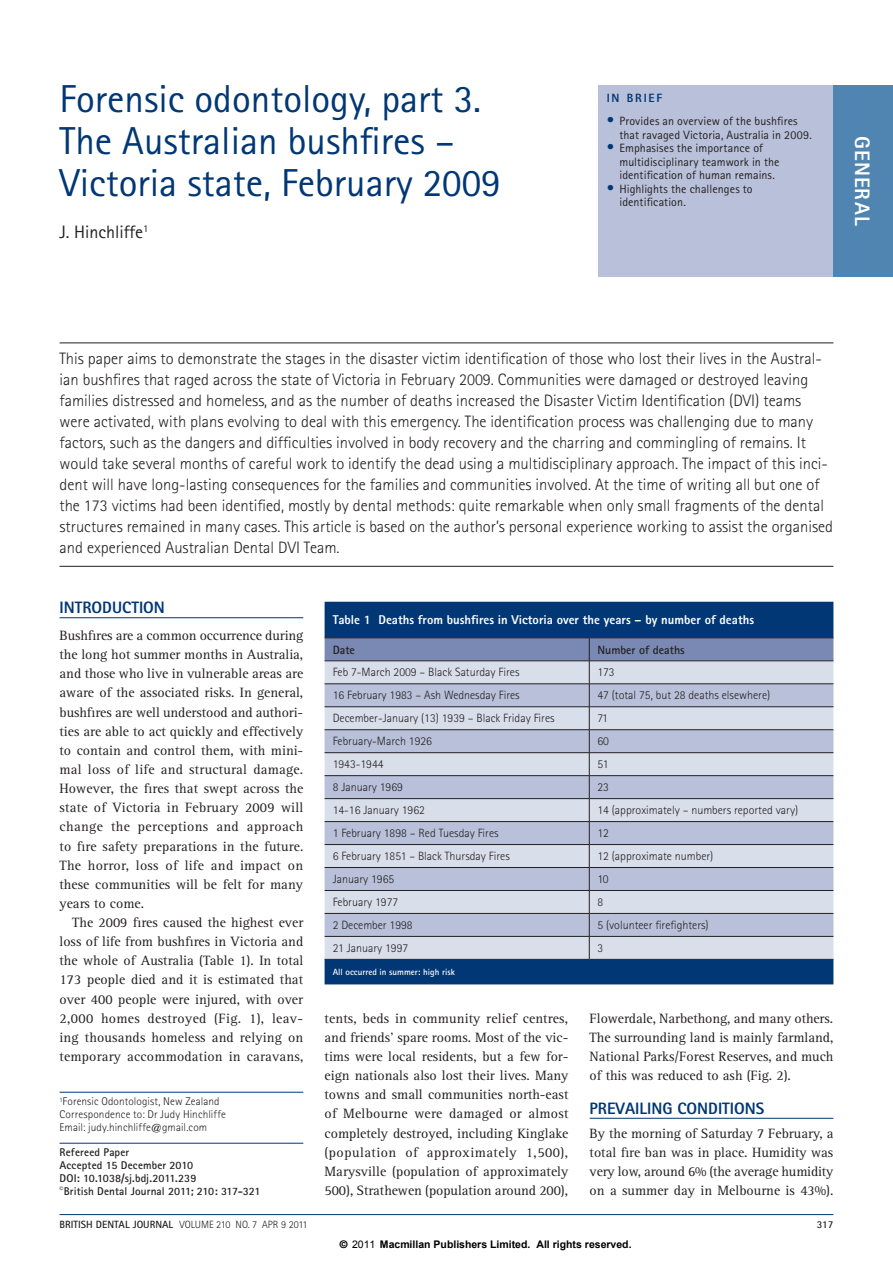
<style>
.page{position:relative;width:893px;height:1263px;background:#fff}
.page>*{position:absolute;margin:0;border:0;box-sizing:border-box;transform-origin:0 0}
.head{font:39px/42px "Rotis Sans Serif Std";color:#013775}
.t1{font:800 21px "Rotis Sans Serif Std";letter-spacing:.045em;color:#fff}
.author{font:18px "Rotis Sans Serif Std";color:#231f20}
.abstract{font:300 16.5px/21px "Rotis Sans Serif Std";color:#231f20}
.crosshead_1{font:800 16.5px "Rotis Sans Serif Std";color:#013775}
.body{font:13.95px/19.2px "Rotis Serif Std";color:#231f20;text-align:justify}
.body_fullout{font:13.95px/19.2px "Rotis Serif Std";color:#231f20;text-align:justify}
.table_fig_caption{font:800 12.75px "Rotis Sans Serif Std";color:#fff}
.table_text{font:300 12px "Rotis Sans Serif Std";color:#231f20}
.in_brief{font:12px/13.5px "Rotis Sans Serif Std";letter-spacing:.01em;color:#231f20}
.table_text_bold{font:700 12px "Rotis Sans Serif Std";color:#231f20}
.t2{font:800 12px "Rotis Sans Serif Std";letter-spacing:.15em;color:#013775}
.article_details{font:700 11.25px/12.8px "Rotis Sans Serif Std";letter-spacing:.01em;color:#231f20}
.author_biog{font:300 11.25px/12.8px "Rotis Sans Serif Std";letter-spacing:.01em;color:#231f20}
.t3{font:700 10.5px "Arial";color:#000}
.t4{font:300 10.5px "Rotis Sans Serif Std";color:#231f20}
.t5{font:700 10.5px "Rotis Sans Serif Std";color:#231f20}
.table_text_bold-2{font:700 9px "Rotis Sans Serif Std";color:#fff}
.s1{font-family:"Rotis Sans Serif Std 2";font-size:15px;color:#013775}
.s2{font-weight:700}
.s3{font-family:"Helvetica"}
.s4{font-weight:400}
</style>
<div class="page">
<hr style="left:60px;top:617px;width:243px;height:1px;background:#013775">
<hr style="left:60px;top:343px;width:773px;height:1px;background:#231f20">
<hr style="left:60px;top:566px;width:773px;height:1px;background:#231f20">
<hr style="left:590px;top:1118px;width:243px;height:1px;background:#013775">
<hr style="left:60px;top:1092px;width:243px;height:1px;background:#013775">
<hr style="left:60px;top:1143px;width:243px;height:1px;background:#013775">
<div style="left:598px;top:85px;width:295px;height:191px;background:#b9c0d9"></div>
<div style="left:833px;top:85px;width:60px;height:191px;background:#5085b2"></div>
<div style="left:325px;top:602px;width:508px;height:382px;background:#013775"></div>
<hr style="left:589px;top:637px;width:244px;height:1px;background:#231f20">
<svg style="left:325px;top:638px;width:508px;height:321px;background:#bcc2d6"></svg>
<hr style="left:325px;top:637px;width:264px;height:1px;background:#231f20">
<hr style="left:325px;top:959px;width:264px;height:1px;background:#231f20">
<hr style="left:589px;top:959px;width:244px;height:1px;background:#231f20">
<hr style="left:333px;top:630px;width:492px;height:1px;background:#013775">
<hr style="left:60px;top:1214px;width:773px;height:1px;background:#013775">
<p class="head" style="left:60px;top:77px;width:443px">Forensic odontology, part 3.<br>The Australian bushfires –<br>Victoria state, February 2009</p>
<p class="author" style="left:60px;top:222px;width:90px">J. Hinchliffe<sup>1</sup></p>
<p class="t2" style="left:607px;top:90px;width:57px">IN BRIEF</p>
<p class="in_brief" style="left:619px;top:114px;width:194px;text-indent:-13px"><span class="s1">•</span> Provides an overview of the bushfires that ravaged Victoria, Australia in 2009.</p>
<p class="in_brief" style="left:619px;top:141px;width:162px;text-indent:-13px"><span class="s1">•</span> Emphasises the importance of multidisciplinary teamwork in the identification of human remains.</p>
<p class="in_brief" style="left:619px;top:182px;width:135px;text-indent:-13px"><span class="s1">•</span> Highlights the challenges to identification.</p>
<p class="t1" style="left:876px;top:136px;width:91px;rotate:90deg">GENERAL</p>
<p class="abstract" style="left:60px;top:348px;width:775px">This paper aims to demonstrate the stages in the disaster victim identification of those who lost their lives in the Austral&shy;ian bushfires that raged across the state of Victoria in February 2009. Communities were damaged or destroyed leaving families distressed and homeless, and as the number of deaths increased the Disaster Victim Identification (DVI) teams were activated, with plans evolving to deal with this emergency. The identification process was challenging due to many factors, such as the dangers and difficulties involved in body recovery and the charring and commingling of remains. It would take several months of careful work to identify the dead using a multidisciplinary approach. The impact of this inci&shy;dent will have long-lasting consequences for the families and communities involved. At the time of writing all but one of the 173 victims had been identified, mostly by dental methods: quite remarkable when only small fragments of the dental structures remained in many cases. This article is based on the author’s personal experience working to assist the organised and experienced Australian Dental DVI Team.</p>
<p class="crosshead_1" style="left:60px;top:597px;width:107px">INTRODUCTION</p>
<p class="body_fullout" style="left:60px;top:626px;width:245px">Bushfires are a common occurrence during the long hot summer months in Australia, and those who live in vulnerable areas are aware of the associated risks. In general, bushfires are well understood and authori&shy;ties are able to act quickly and effectively to contain and control them, with mini&shy;mal loss of life and structural damage.<br>However, the fires that swept across the state of Victoria in February 2009 will change the perceptions and approach to fire safety preparations in the future.<br>The horror, loss of life and impact on these communities will be felt for many years to come.</p>
<p class="body" style="left:60px;top:913px;width:245px;text-indent:13px">The 2009 fires caused the highest ever loss of life from bushfires in Victoria and the whole of Australia (Table 1). In total 173 people died and it is estimated that over 400 people were injured, with over 2,000 homes destroyed (Fig. 1), leav&shy;ing thousands homeless and relying on temporary accommodation in caravans,</p>
<p class="author_biog" style="left:60px;top:1095px;width:168px"><sup>1</sup>Forensic Odontologist, New Zealand<br>Correspondence to: Dr Judy Hinchliffe<br>Email: judy.hinchliffe@gmail.com</p>
<p class="article_details" style="left:60px;top:1146px;width:203px">Refereed Paper<br>Accepted 15 December 2010<br>DOI: 10.1038/sj.bdj.2011.239<br><sup>©</sup>British Dental Journal 2011; 210: 317-321</p>
<p class="table_fig_caption" style="left:333px;top:611px;width:423px">Table 1 Deaths from bushfires in Victoria over the years – by number of deaths</p>
<p class="table_text_bold" style="left:333px;top:642px;width:24px">Date</p>
<p class="table_text_bold" style="left:597px;top:642px;width:89px">Number of deaths</p>
<p class="table_text" style="left:333px;top:665px;width:188px">Feb 7-March 2009 – Black Saturday Fires</p>
<p class="table_text" style="left:597px;top:665px;width:19px">173</p>
<p class="table_text" style="left:333px;top:688px;width:189px">16 February 1983 – Ash Wednesday Fires</p>
<p class="table_text" style="left:597px;top:688px;width:174px">47 (total 75, but 28 deaths elsewhere)</p>
<p class="table_text" style="left:333px;top:711px;width:223px">December-January (13) 1939 – Black Friday Fires</p>
<p class="table_text" style="left:597px;top:711px;width:12px">71</p>
<p class="table_text" style="left:333px;top:734px;width:101px">February-March 1926</p>
<p class="table_text" style="left:597px;top:734px;width:13px">60</p>
<p class="table_text" style="left:333px;top:757px;width:52px">1943‑1944</p>
<p class="table_text" style="left:597px;top:757px;width:13px">51</p>
<p class="table_text" style="left:333px;top:780px;width:72px">8 January 1969</p>
<p class="table_text" style="left:597px;top:780px;width:13px">23</p>
<p class="table_text" style="left:333px;top:803px;width:94px">14‑16 January 1962</p>
<p class="table_text" style="left:597px;top:803px;width:202px">14 (approximately – numbers reported vary)</p>
<p class="table_text" style="left:333px;top:826px;width:167px">1 February 1898 – Red Tuesday Fires</p>
<p class="table_text" style="left:597px;top:826px;width:13px">12</p>
<p class="table_text" style="left:333px;top:849px;width:179px">6 February 1851 – Black Thursday Fires</p>
<p class="table_text" style="left:597px;top:849px;width:117px">12 (approximate number)</p>
<p class="table_text" style="left:333px;top:872px;width:63px">January 1965</p>
<p class="table_text" style="left:597px;top:872px;width:13px">10</p>
<p class="table_text" style="left:333px;top:895px;width:67px">February 1977</p>
<p class="table_text" style="left:597px;top:895px;width:7px">8</p>
<p class="table_text" style="left:333px;top:918px;width:81px">2 December 1998</p>
<p class="table_text" style="left:597px;top:918px;width:113px">5 (volunteer firefighters)</p>
<p class="table_text" style="left:333px;top:941px;width:77px">21 January 1997</p>
<p class="table_text" style="left:597px;top:941px;width:7px">3</p>
<p class="table_text_bold-2" style="left:333px;top:967px;width:124px">All occurred in summer: high risk</p>
<p class="body" style="left:325px;top:1009px;width:245px">tents, beds in community relief centres, and friends’ spare rooms. Most of the vic&shy;tims were local residents, but a few for&shy;eign nationals also lost their lives. Many towns and small communities north-east of Melbourne were damaged or almost completely destroyed, including Kinglake (population of approximately 1,500), Marysville (population of approximately 500), Strathewen (population around 200),</p>
<p class="body" style="left:590px;top:1009px;width:245px">Flowerdale, Narbethong, and many others.<br>The surrounding land is mainly farmland, National Parks/Forest Reserves, and much of this was reduced to ash (Fig. 2).</p>
<p class="crosshead_1" style="left:590px;top:1097px;width:176px">PREVAILING CONDITIONS</p>
<p class="body_fullout" style="left:590px;top:1124px;width:245px">By the morning of Saturday 7 February, a total fire ban was in place. Humidity was very low, around 6% (the average humidity on a summer day in Melbourne is 43%).</p>
<p class="t4" style="left:60px;top:1218px;width:249px"><span class="s2">BRITISH DENTAL JOURNAL</span> VOLUME 210 NO. 7 APR 9 2011</p>
<p class="t5" style="left:817px;top:1217px;width:18px">317</p>
<p class="t3" style="left:340px;top:1237px;width:293px"><span class="s3">©</span> <span class="s4">2011</span> Macmillan Publishers Limited. All rights reserved.</p>
</div>
